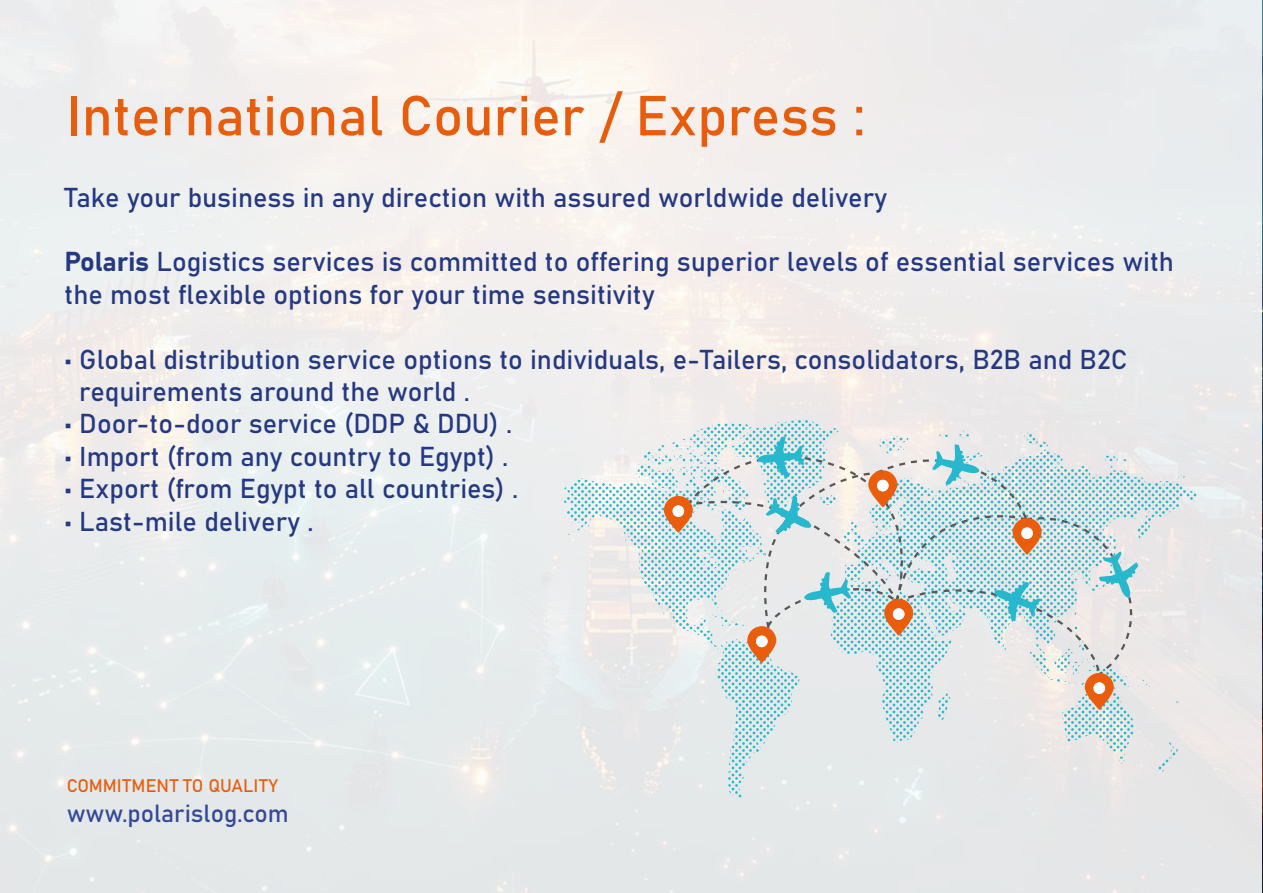
<style>
.page{position:relative;width:1263px;height:893px;background:#fff}
.page>*{position:absolute;margin:0;border:0;box-sizing:border-box;transform-origin:0 0}
.t1{font:55.5px "Bahnschrift";color:#e85d0c}
.t2{font:27px/32.4px "Bahnschrift";color:#243982}
.t3{font:24.45px "Bahnschrift";color:#334998}
.t4{font:18px "Bahnschrift";color:#e85d0c}
</style>
<div class="page">
<div style="left:1px;top:0;width:1261px;height:893px;background:linear-gradient(to right,#eeefed,#ecebeb)"></div>
<svg style="left:562px;top:419px;width:637px;height:380px;background:#e3e7e8"></svg>
<svg style="left:664px;top:434px;width:490px;height:276px;background:#d1dede"></svg>
<h1 class="t1" style="left:67px;top:74px;width:800px">International Courier / Express :</h1>
<p class="t2" style="left:65px;top:179px;width:824px">Take your business in any direction with assured worldwide delivery</p>
<p class="t2" style="left:65px;top:244px;width:1111px">Polaris Logistics services is committed to offering superior levels of essential services with the most flexible options for your time sensitivity</p>
<p class="t2" style="left:79px;top:341px;width:1050px;text-indent:-15px">• Global distribution service options to individuals, e-Tailers, consolidators, B2B and B2C requirements around the world .</p>
<p class="t2" style="left:65px;top:406px;width:449px">• Door-to-door service (DDP &amp; DDU) .</p>
<p class="t2" style="left:65px;top:438px;width:445px">• Import (from any country to Egypt) .</p>
<p class="t2" style="left:65px;top:471px;width:455px">• Export (from Egypt to all countries) .</p>
<p class="t2" style="left:65px;top:503px;width:251px">• Last-mile delivery .</p>
<p class="t4" style="left:67px;top:772px;width:213px">COMMITMENT TO QUALITY</p>
<p class="t3" style="left:67px;top:795px;width:224px">www.polarislog.com</p>
</div>
